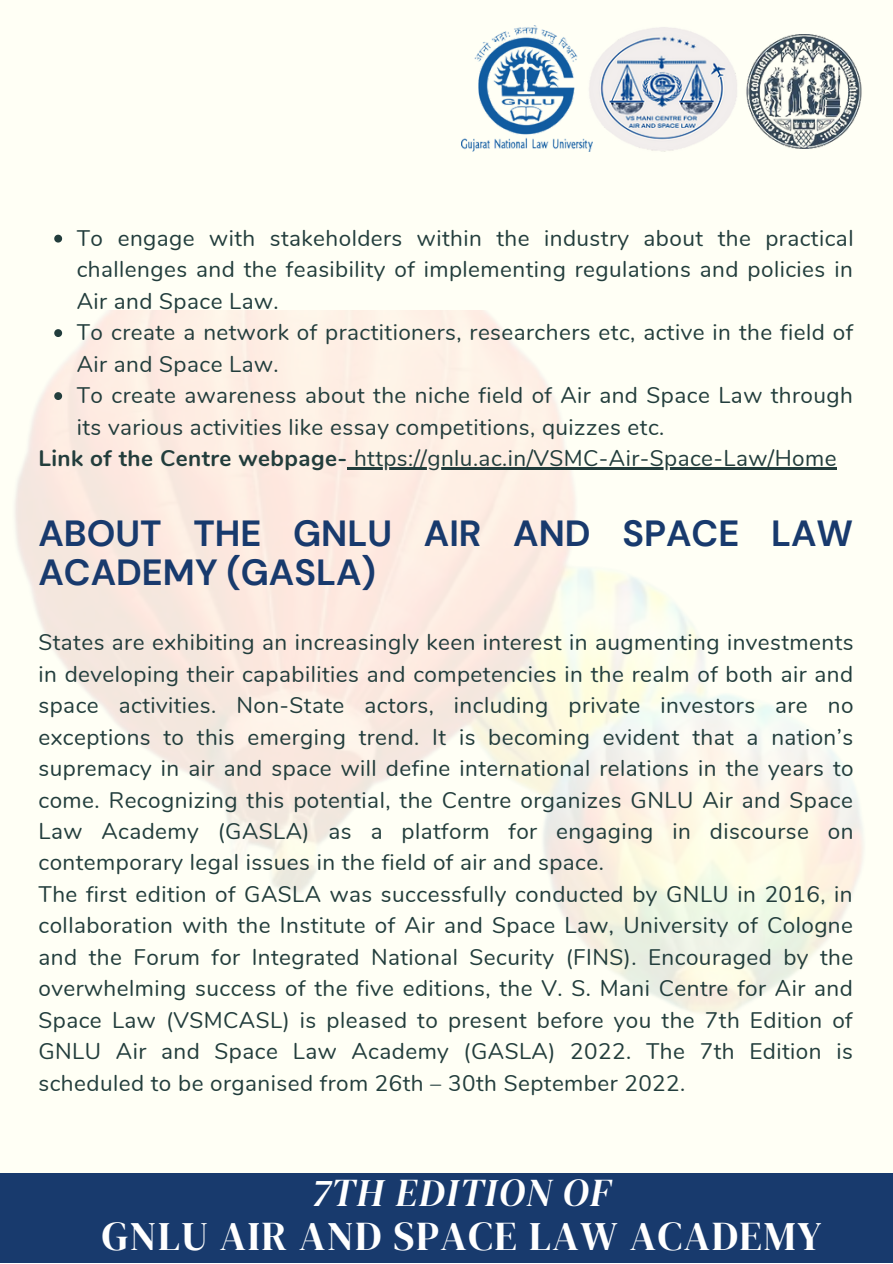
<style>
.page{position:relative;width:893px;height:1264px;background:#fff}
.page>*{position:absolute;margin:0;border:0;box-sizing:border-box;transform-origin:0 0}
.t1{font:40.5px "DM Serif Display";letter-spacing:.04em;color:#fff}
.t2{font:italic 39px "DM Serif Display";letter-spacing:.04em;color:#fff}
.t3{font:700 36.3px/39.3px "DM Sans";color:#183a6d}
.t4{font:22.5px/31.5px "Nunito";letter-spacing:.02em;color:#223d3c}
.s1{font-weight:700}
</style>
<div class="page">
<div style="left:0;top:0;width:892px;height:1262px;background:#fffff5"></div>
<img style="left:461px;top:26px;width:117px;height:125px">
<img style="left:578px;top:27px;width:140px;height:125px">
<img style="left:718px;top:34px;width:144px;height:114px">
<div style="left:0;top:1173px;width:892px;height:89px;background:#183a6d"></div>
<img style="left:15px;top:310px;width:848px;height:704px">
<svg style="left:54px;top:235px;width:8px;height:7px"></svg>
<svg style="left:54px;top:329px;width:8px;height:8px"></svg>
<svg style="left:54px;top:392px;width:8px;height:8px"></svg>
<hr style="left:348px;top:467px;width:489px;height:3px;background:#223d3c">
<p class="t4" style="left:77px;top:223px;width:778px">To engage with stakeholders within the industry about the practical</p>
<p class="t4" style="left:77px;top:254px;width:777px">challenges and the feasibility of implementing regulations and policies in</p>
<p class="t4" style="left:77px;top:286px;width:203px">Air and Space Law.</p>
<p class="t4" style="left:77px;top:317px;width:777px">To create a network of practitioners, researchers etc, active in the field of</p>
<p class="t4" style="left:77px;top:349px;width:203px">Air and Space Law.</p>
<p class="t4" style="left:77px;top:380px;width:777px">To create awareness about the niche field of Air and Space Law through</p>
<p class="t4" style="left:77px;top:412px;width:589px">its various activities like essay competitions, quizzes etc.</p>
<p class="t4" style="left:38px;top:443px;width:799px"><span class="s1">Link of the Centre webpage-</span> https://gnlu.ac.in/VSMC-Air-Space-Law/Home</p>
<h3 class="t3" style="left:38px;top:514px;width:816px">ABOUT THE GNLU AIR AND SPACE LAW<br>ACADEMY (GASLA)</h3>
<p class="t4" style="left:38px;top:627px;width:816px">States are exhibiting an increasingly keen interest in augmenting investments in developing their capabilities and competencies in the realm of both air and space activities. Non-State actors, including private investors are no exceptions to this emerging trend. It is becoming evident that a nation’s supremacy in air and space will define international relations in the years to come. Recognizing this potential, the Centre organizes GNLU Air and Space Law Academy (GASLA) as a platform for engaging in discourse on contemporary legal issues in the field of air and space.<br>The first edition of GASLA was successfully conducted by GNLU in 2016, in collaboration with the Institute of Air and Space Law, University of Cologne and the Forum for Integrated National Security (FINS). Encouraged by the overwhelming success of the five editions, the V. S. Mani Centre for Air and Space Law (VSMCASL) is pleased to present before you the 7th Edition of GNLU Air and Space Law Academy (GASLA) 2022. The 7th Edition is scheduled to be organised from 26th – 30th September 2022.</p>
<h2 class="t2" style="left:312px;top:1165px;width:299px">7TH EDITION OF</h2>
<h1 class="t1" style="left:102px;top:1207px;width:721px">GNLU AIR AND SPACE LAW ACADEMY</h1>
</div>
